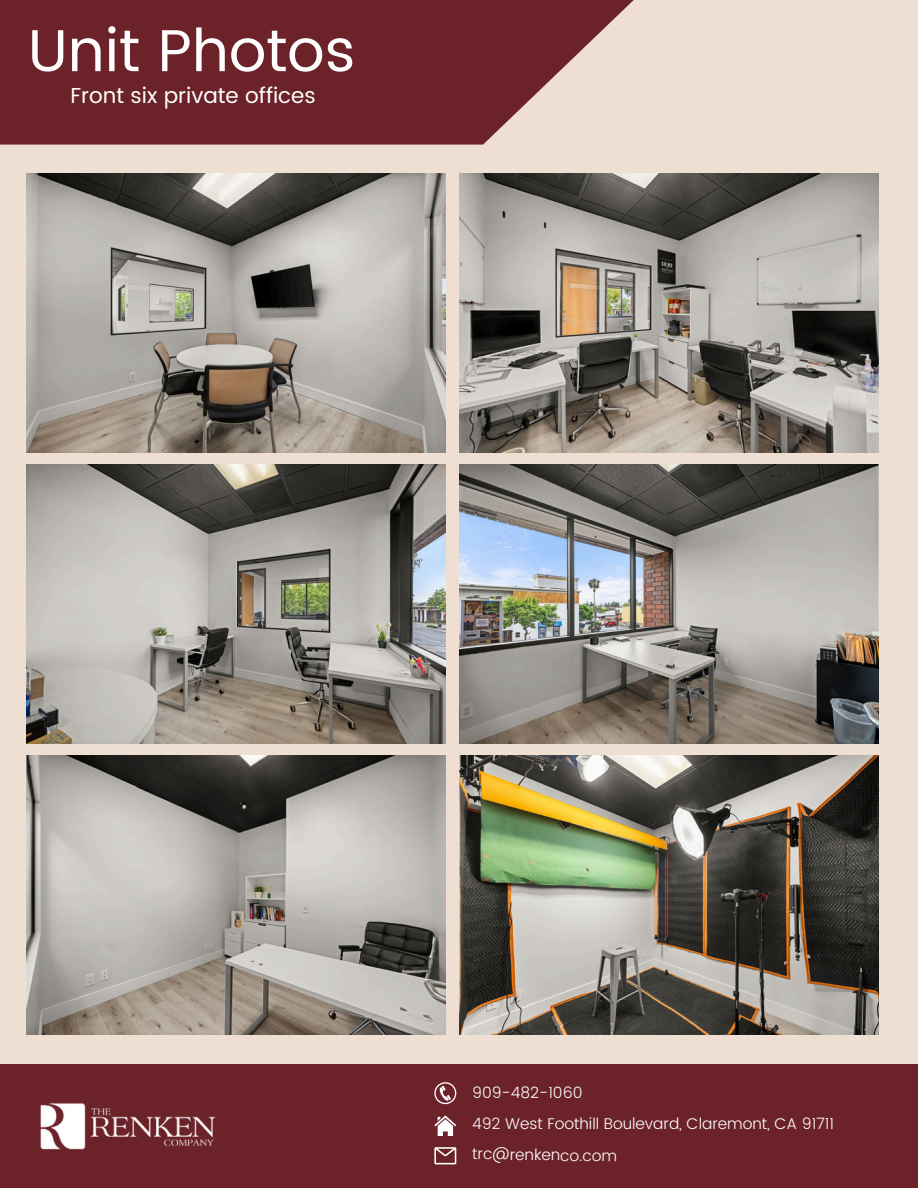
<style>
.page{position:relative;width:918px;height:1188px;background:#eedfd2}
.page>*{position:absolute;margin:0;border:0;box-sizing:border-box;transform-origin:0 0}
.t1{font:59.1px "Poppins";color:#fff}
.t2{font:21.6px "Poppins";color:#fff}
.t3{font:300 15.45px "Poppins";color:#fff}
</style>
<div class="page">
<div style="left:0;top:1064px;width:918px;height:124px;background:#6b2229"></div>
<svg style="left:434px;top:1115px;width:22px;height:21px"></svg>
<svg style="left:434px;top:1147px;width:22px;height:17px"></svg>
<svg style="left:434px;top:1082px;width:22px;height:22px"></svg>
<img style="left:40px;top:1102px;width:176px;height:48px">
<svg style="left:0;top:0;width:634px;height:145px;background:#7a383d"></svg>
<img style="left:26px;top:173px;width:420px;height:279px">
<img style="left:459px;top:173px;width:420px;height:279px">
<img style="left:26px;top:464px;width:420px;height:279px">
<img style="left:459px;top:464px;width:420px;height:279px">
<img style="left:26px;top:755px;width:420px;height:279px">
<img style="left:459px;top:755px;width:420px;height:279px">
<p class="t1" style="left:28px;top:16px;width:329px">Unit Photos</p>
<p class="t2" style="left:71px;top:83px;width:247px">Front six private offices</p>
<p class="t3" style="left:472px;top:1084px;width:112px">909-482-1060</p>
<p class="t3" style="left:472px;top:1114px;width:363px">492 West Foothill Boulevard, Claremont, CA 91711</p>
<p class="t3" style="left:473px;top:1145px;width:146px;rotate:1deg">trc@renkenco.com</p>
</div>
